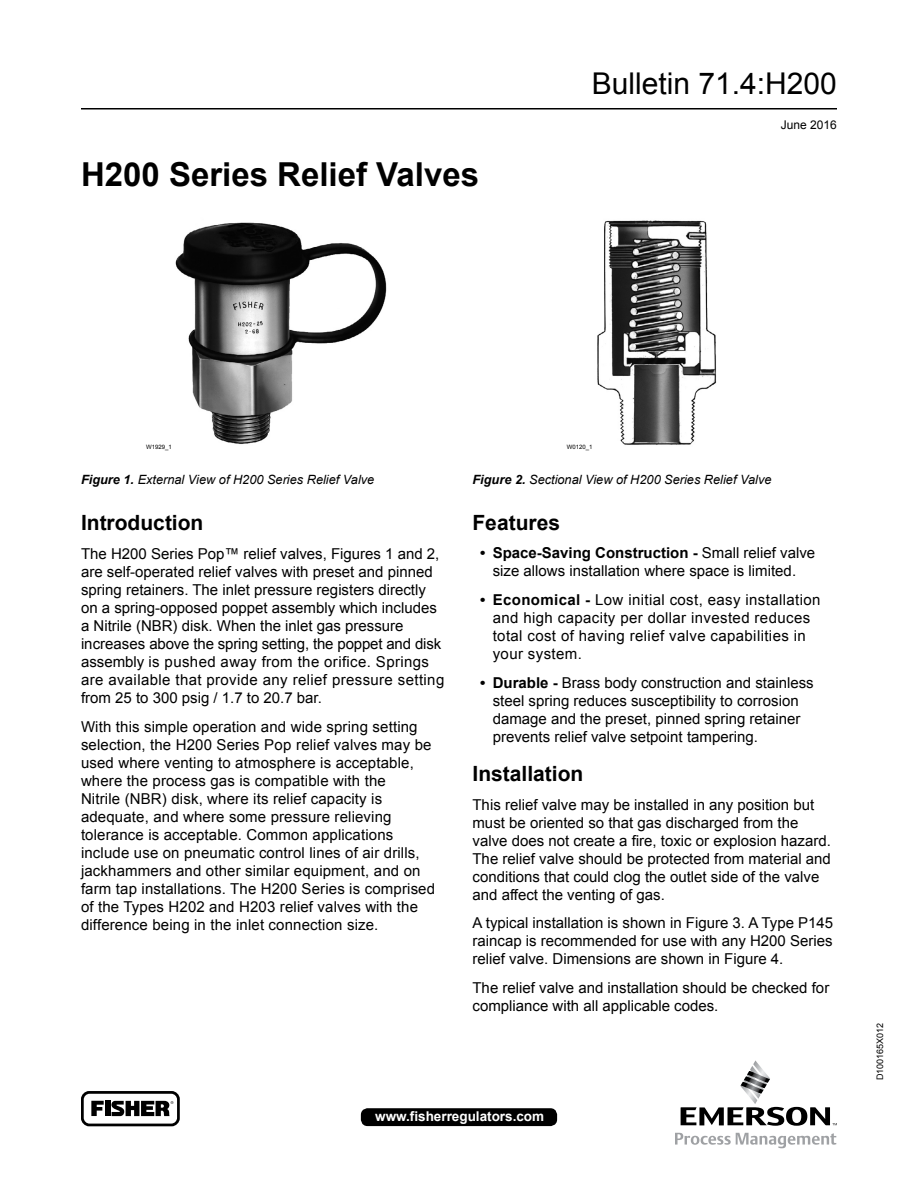
<style>
.page{position:relative;width:918px;height:1188px;background:#fff}
.page>*{position:absolute;margin:0;border:0;box-sizing:border-box;transform-origin:0 0}
.t1{font:700 33px "Arial";color:#000}
.t2{font:30px "Arial";color:#000}
.t3{font:700 21px "Arial";color:#000}
.t4{font:15px/18px "Arial";color:#000}
.t5{font:15px/18px "Arial";letter-spacing:.025em;color:#000}
.t6{font:700 13.5px "Arial";color:#fff}
.t7{font:italic 12.75px "Arial";color:#000}
.t8{font:12px "Arial";color:#000}
.t9{font:9px "Arial";color:#000}
.t10{font:6px "Arial";color:#000}
.s1{font-weight:700}
</style>
<div class="page">
<hr style="left:81px;top:108px;width:756px;height:2px;background:#000">
<div style="left:362px;top:1109px;width:194px;height:16px;background:#000;border-radius:6px"></div>
<div style="left:361px;top:1108px;width:196px;height:18px;border:2px solid #000;border-radius:6px"></div>
<svg style="left:681px;top:1060px;width:156px;height:66px"></svg>
<svg style="left:675px;top:1133px;width:161px;height:15px"></svg>
<svg style="left:81px;top:1091px;width:99px;height:35px"></svg>
<img style="left:175px;top:222px;width:212px;height:222px">
<img style="left:597px;top:220px;width:120px;height:225px">
<h1 class="t1" style="left:81px;top:152px;width:400px">H200 Series Relief Valves</h1>
<h2 class="t2" style="left:592px;top:64px;width:247px">Bulletin 71.4:H200</h2>
<p class="t8" style="left:781px;top:117px;width:58px">June 2016</p>
<p class="t10" style="left:146px;top:443px;width:27px">W1929_1</p>
<p class="t10" style="left:567px;top:443px;width:27px">W0120_1</p>
<p class="t7" style="left:81px;top:471px;width:295px"><span class="s1">Figure 1.</span> External View of H200 Series Relief Valve</p>
<p class="t7" style="left:472px;top:471px;width:301px"><span class="s1">Figure 2.</span> Sectional View of H200 Series Relief Valve</p>
<h3 class="t3" style="left:81px;top:509px;width:124px">Introduction</h3>
<p class="t4" style="left:81px;top:545px;width:365px">The H200 Series Pop™ relief valves, Figures 1 and 2, are self-operated relief valves with preset and pinned spring retainers. The inlet pressure registers directly on a spring-opposed poppet assembly which includes a Nitrile (NBR) disk. When the inlet gas pressure increases above the spring setting, the poppet and disk assembly is pushed away from the orifice. Springs are available that provide any relief pressure setting from 25 to 300 psig / 1.7 to 20.7 bar.</p>
<p class="t4" style="left:81px;top:718px;width:356px">With this simple operation and wide spring setting selection, the H200 Series Pop relief valves may be used where venting to atmosphere is acceptable, where the process gas is compatible with the<br>Nitrile (NBR) disk, where its relief capacity is adequate, and where some pressure relieving tolerance is acceptable. Common applications include use on pneumatic control lines of air drills, jackhammers and other similar equipment, and on farm tap installations. The H200 Series is comprised of the Types H202 and H203 relief valves with the difference being in the inlet connection size.</p>
<h3 class="t3" style="left:472px;top:508px;width:89px">Features</h3>
<p class="t4" style="left:480px;top:544px;width:337px;text-align:center"><span class="s1">• Space-Saving Construction -</span> Small relief valve size allows installation where space is limited.</p>
<p class="t5" style="left:493px;top:591px;width:329px;text-indent:-13px"><span class="s1">• Economical -</span> Low initial cost, easy installation and high capacity per dollar invested reduces total cost of having relief valve capabilities in your system.</p>
<p class="t4" style="left:493px;top:674px;width:322px;text-indent:-13px"><span class="s1">• Durable -</span> Brass body construction and stainless steel spring reduces susceptibility to corrosion damage and the preset, pinned spring retainer prevents relief valve setpoint tampering.</p>
<h3 class="t3" style="left:472px;top:759px;width:112px">Installation</h3>
<p class="t4" style="left:472px;top:795px;width:360px">This relief valve may be installed in any position but must be oriented so that gas discharged from the valve does not create a fire, toxic or explosion hazard.<br>The relief valve should be protected from material and conditions that could clog the outlet side of the valve and affect the venting of gas.</p>
<p class="t4" style="left:472px;top:914px;width:362px;text-align:justify">A typical installation is shown in Figure 3. A Type P145 raincap is recommended for use with any H200 Series relief valve. Dimensions are shown in Figure 4.</p>
<p class="t4" style="left:472px;top:979px;width:358px">The relief valve and installation should be checked for compliance with all applicable codes.</p>
<p class="t6" style="left:375px;top:1107px;width:171px">www.fisherregulators.com</p>
<p class="t9" style="left:874px;top:1080px;width:59px;rotate:-90deg">D100165X012</p>
</div>
